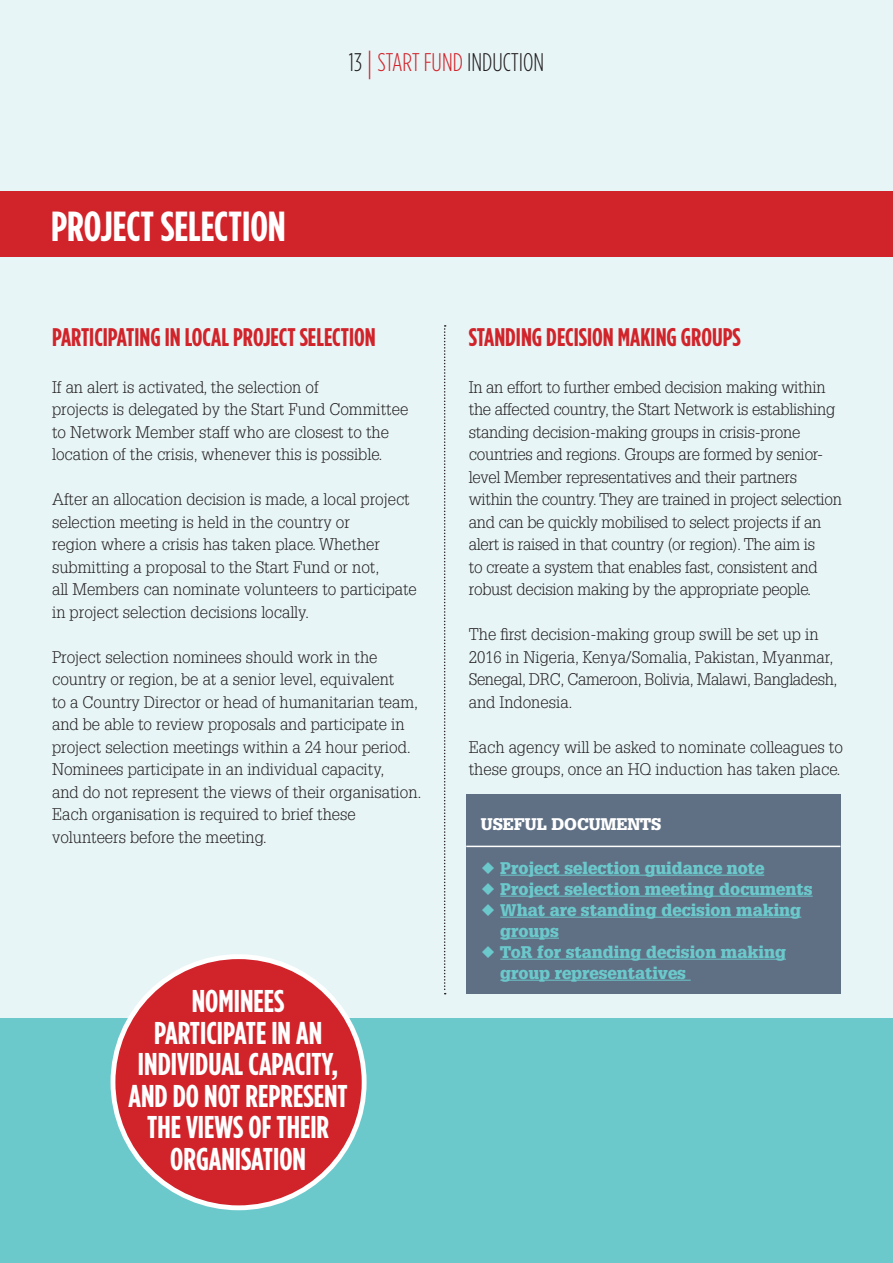
<style>
.page{position:relative;width:893px;height:1263px;background:#fff}
.page>*{position:absolute;margin:0;border:0;box-sizing:border-box;transform-origin:0 0}
.t1{font:700 42px "Gotham Condensed";color:#fff}
.t2{font:700 31.5px/31.5px "Gotham Condensed";color:#fff;text-align:center}
.t3{font:700 25.5px "Gotham Condensed";color:#d1232a}
.t4{font:300 25.5px "Gotham Condensed";color:#231f20}
.t5{font:300 16.5px/22.5px "Glypha";color:#231f20}
.t6{font:900 16.5px/21px "Glypha";color:#6bc9cc}
.t7{font:900 16.5px "Glypha";color:#fff}
.s1{font-size:33px;color:#d1232a}
.s2{color:#d1232a}
</style>
<div class="page">
<div style="left:0;top:0;width:893px;height:1213px;background:#e8f5f6"></div>
<div style="left:0;top:1019px;width:893px;height:244px;background:#6bc9cc"></div>
<svg style="left:444px;top:325px;width:2px;height:669px"></svg>
<div style="left:466px;top:794px;width:374px;height:199px;background:#5f7085"></div>
<hr style="left:466px;top:846px;width:374px;height:1px;background:#fff">
<hr style="left:500px;top:875px;width:264px;height:1px;background:#6bc9cc">
<hr style="left:500px;top:896px;width:313px;height:1px;background:#6bc9cc">
<hr style="left:500px;top:917px;width:301px;height:1px;background:#6bc9cc">
<hr style="left:500px;top:938px;width:59px;height:1px;background:#6bc9cc">
<hr style="left:500px;top:959px;width:286px;height:1px;background:#6bc9cc">
<hr style="left:500px;top:980px;width:191px;height:1px;background:#6bc9cc">
<div style="left:113px;top:957px;width:251px;height:251px;background:#d1232a;border-radius:50%"></div>
<div style="left:0;top:191px;width:893px;height:65px;background:#d1232a"></div>
<h1 class="t1" style="left:51px;top:201px;width:206px">PROJECT SELECTION</h1>
<h3 class="t4" style="left:349px;top:48px;width:197px">13 <span class="s1">|</span> <span class="s2">START FUND</span> INDUCTION</h3>
<h3 class="t3" style="left:52px;top:322px;width:325px">PARTICIPATING IN LOCAL PROJECT SELECTION</h3>
<p class="t5" style="left:52px;top:376px;width:358px">If an alert is activated, the selection of<br>projects is delegated by the Start Fund Committee to Network Member staff who are closest to the location of the crisis, whenever this is possible.</p>
<p class="t5" style="left:52px;top:488px;width:366px">After an allocation decision is made, a local project selection meeting is held in the country or<br>region where a crisis has taken place. Whether submitting a proposal to the Start Fund or not,<br>all Members can nominate volunteers to participate in project selection decisions locally.</p>
<p class="t5" style="left:52px;top:646px;width:371px">Project selection nominees should work in the country or region, be at a senior level, equivalent<br>to a Country Director or head of humanitarian team, and be able to review proposals and participate in project selection meetings within a 24 hour period.<br>Nominees participate in an individual capacity,<br>and do not represent the views of their organisation.<br>Each organisation is required to brief these volunteers before the meeting.</p>
<h2 class="t2" style="left:129px;top:985px;width:218px">NOMINEES<br>PARTICIPATE IN AN<br>INDIVIDUAL CAPACITY,<br>AND DO NOT REPRESENT<br>THE VIEWS OF THEIR<br>ORGANISATION</h2>
<h3 class="t3" style="left:469px;top:322px;width:274px">STANDING DECISION MAKING GROUPS</h3>
<p class="t5" style="left:469px;top:376px;width:375px">In an effort to further embed decision making within the affected country, the Start Network is establishing standing decision-making groups in crisis-prone countries and regions. Groups are formed by senior&shy;level Member representatives and their partners within the country. They are trained in project selection and can be quickly mobilised to select projects if an alert is raised in that country (or region). The aim is<br>to create a system that enables fast, consistent and robust decision making by the appropriate people.</p>
<p class="t5" style="left:469px;top:623px;width:370px">The first decision-making group swill be set up in 2016 in Nigeria, Kenya/Somalia, Pakistan, Myanmar, Senegal, DRC, Cameroon, Bolivia, Malawi, Bangladesh, and Indonesia.</p>
<p class="t5" style="left:469px;top:736px;width:376px">Each agency will be asked to nominate colleagues to these groups, once an HQ induction has taken place.</p>
<p class="t7" style="left:481px;top:814px;width:98px">Useful docum</p>
<p class="t7" style="left:616px;top:814px;width:36px">ents</p>
<p class="t6" style="left:500px;top:857px;width:314px">Project selection guidance note<br>Project selection meeting documents<br>What are standing decision making groups<br>ToR for standing decision making group representatives</p>
</div>
